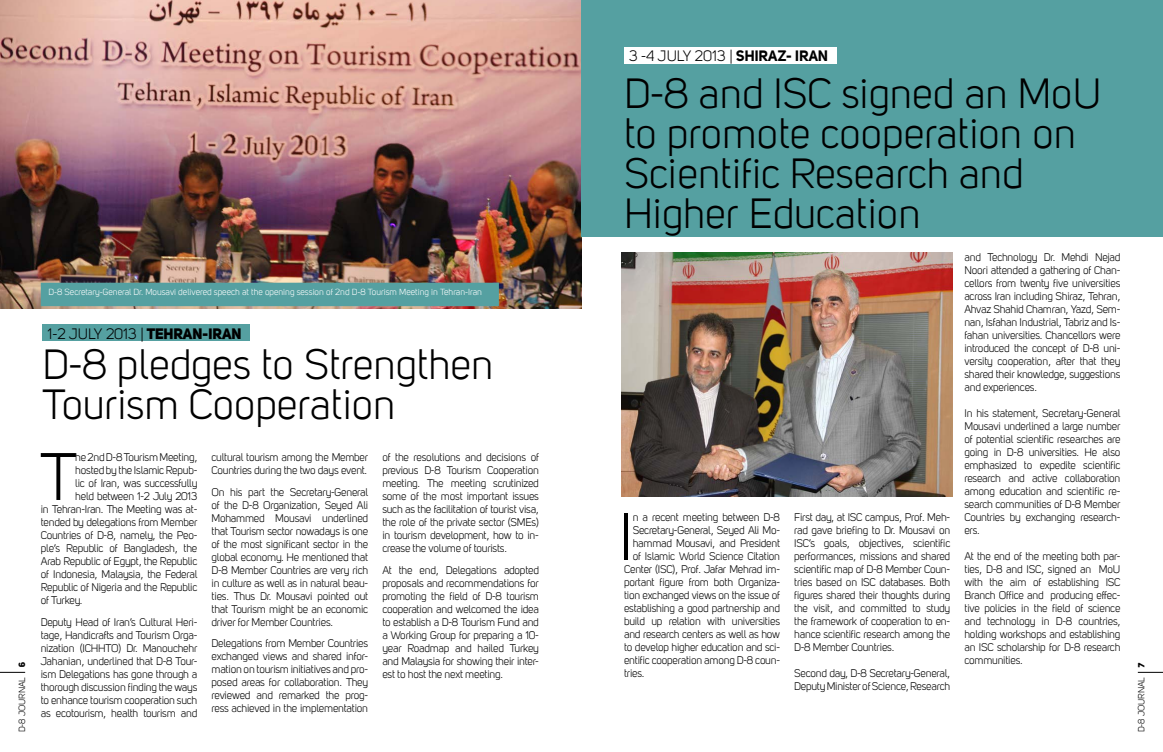
<style>
.page{position:relative;width:1163px;height:752px;background:#fff}
.page>*{position:absolute;margin:0;border:0;box-sizing:border-box;transform-origin:0 0}
.t1{font:66.1px "Uni Sans";color:#000}
.t2{font:42px/40px "Uni Sans";color:#000}
.t3{font:800 15px "Uni Sans";letter-spacing:-.005em;color:#000}
.t4{font:700 15px "Uni Sans";color:#000}
.t5{font:15px "Uni Sans";color:#000}
.t6{font:11px/13px "Uni Sans";letter-spacing:-.02em;color:#000;text-align:justify}
.t7{font:9px "Uni Sans";color:#fff}
.t8{font:9px "Uni Sans";color:#000}
.s1{font-weight:400}
.s2{font-weight:800}
</style>
<div class="page">
<svg style="left:0;top:671px;width:25px;height:1px"></svg>
<svg style="left:1138px;top:671px;width:24px;height:1px"></svg>
<img style="left:0;top:0;width:581px;height:308px">
<div style="left:43px;top:324px;width:206px;height:17px;background:#55a0a1"></div>
<div style="left:44px;top:285px;width:452px;height:18px;background:#55a0a1"></div>
<div style="left:41px;top:282px;width:458px;height:24px;border:6px solid #55a0a1"></div>
<div style="left:581px;top:0;width:581px;height:236px;background:#55a0a1"></div>
<div style="left:624px;top:47px;width:212px;height:16px;background:#fff"></div>
<img style="left:621px;top:252px;width:331px;height:244px">
<h3 class="t5" style="left:629px;top:47px;width:47px">3 -4 July</h3>
<h3 class="t4" style="left:694px;top:46px;width:135px"><span class="s1">2013 |</span> SHIRAZ- IRAN</h3>
<h2 class="t2" style="left:624px;top:74px;width:479px">D-8 and ISC signed an MoU to promote cooperation on<br>Scientific Research and<br>Higher Education</h2>
<p class="t6" style="left:964px;top:250px;width:157px">and Technology Dr. Mehdi Nejad Noori attended a gathering of Chan&shy;cellors from twenty five universities across Iran including Shiraz, Tehran, Ahvaz Shahid Chamran, Yazd, Sem&shy;nan, Isfahan Industrial, Tabriz and Is&shy;fahan universities. Chancellors were introduced the concept of D-8 uni&shy;versity cooperation, after that they shared their knowledge, suggestions and experiences.</p>
<p class="t6" style="left:964px;top:406px;width:157px">In his statement, Secretary-General Mousavi underlined a large number of potential scientific researches are going in D-8 universities. He also emphasized to expedite scientific research and active collaboration among education and scientific re&shy;search communities of D-8 Member Countries by exchanging research&shy;ers.</p>
<p class="t6" style="left:964px;top:549px;width:157px">At the end of the meeting both par&shy;ties, D-8 and ISC, signed an MoU with the aim of establishing ISC Branch Office and producing effec&shy;tive policies in the field of science and technology in D-8 countries, holding workshops and establishing an ISC scholarship for D-8 research communities.</p>
<p class="t7" style="left:49px;top:287px;width:435px">D-8 Secretary-General Dr. Mousavi delivered speech at the opening session of 2nd D-8 Tourism Meeting in Tehran-Iran</p>
<h3 class="t5" style="left:48px;top:324px;width:40px">1-2 July</h3>
<h3 class="t3" style="left:106px;top:324px;width:137px"><span class="s1">2013 |</span> TEHRAN-IRAN</h3>
<h2 class="t2" style="left:43px;top:344px;width:452px">D-8 pledges to Strengthen<br>Tourism Cooperation</h2>
<h1 class="t1" style="left:40px;top:438px;width:38px">T</h1>
<p class="t6" style="left:75px;top:450px;width:124px">he 2nd D-8 Tourism Meeting,</p>
<p class="t6" style="left:211px;top:450px;width:158px">cultural tourism among the Member<br>Countries during the two days event.</p>
<p class="t6" style="left:211px;top:485px;width:158px">On his part the Secretary-General of the D-8 Organization, Seyed Ali Mohammed Mousavi underlined that Tourism sector nowadays is one of the most significant sector in the global economy. He mentioned that D-8 Member Countries are very rich in culture as well as in natural beau&shy;ties. Thus Dr. Mousavi pointed out that Tourism might be an economic driver for Member Countries.</p>
<p class="t6" style="left:211px;top:636px;width:158px">Delegations from Member Countries exchanged views and shared infor&shy;mation on tourism initiatives and pro&shy;posed areas for collaboration. They reviewed and remarked the prog&shy;ress achieved in the implementation</p>
<p class="t6" style="left:382px;top:450px;width:158px">of the resolutions and decisions of previous D-8 Tourism Cooperation meeting. The meeting scrutinized some of the most important issues such as the facilitation of tourist visa, the role of the private sector (SMEs) in tourism development, how to in&shy;crease the volume of tourists.</p>
<p class="t6" style="left:382px;top:563px;width:158px">At the end, Delegations adopted proposals and recommendations for promoting the field of D-8 tourism cooperation and welcomed the idea to establish a D-8 Tourism Fund and a Working Group for preparing a 10- year Roadmap and hailed Turkey and Malaysia for showing their inter&shy;est to host the next meeting.</p>
<p class="t6" style="left:75px;top:463px;width:124px">hosted by the Islamic Repub-</p>
<p class="t6" style="left:75px;top:476px;width:124px">lic of Iran, was successfully</p>
<p class="t6" style="left:75px;top:489px;width:124px">held between 1-2 July 2013</p>
<p class="t6" style="left:41px;top:502px;width:158px">in Tehran-Iran. The Meeting was at-</p>
<p class="t6" style="left:41px;top:515px;width:158px">tended by delegations from Member</p>
<p class="t6" style="left:41px;top:528px;width:158px">Countries of D-8, namely, the Peo-</p>
<p class="t6" style="left:41px;top:541px;width:158px">ple’s Republic of Bangladesh, the</p>
<p class="t6" style="left:41px;top:554px;width:158px">Arab Republic of Egypt, the Republic</p>
<p class="t6" style="left:41px;top:567px;width:158px">of Indonesia, Malaysia, the Federal</p>
<p class="t6" style="left:41px;top:580px;width:158px">Republic of Nigeria and the Republic</p>
<p class="t6" style="left:41px;top:593px;width:43px">of Turkey.</p>
<p class="t6" style="left:41px;top:615px;width:158px">Deputy Head of Iran’s Cultural Heri&shy;tage, Handicrafts and Tourism Orga&shy;nization (ICHHTO) Dr. Manouchehr Jahanian, underlined that D-8 Tour&shy;ism Delegations has gone through a thorough discussion finding the ways to enhance tourism cooperation such as ecotourism, health tourism and</p>
<p class="t6" style="left:794px;top:510px;width:157px">First day, at ISC campus, Prof. Meh&shy;rad gave briefing to Dr. Mousavi on ISC’s goals, objectives, scientific performances, missions and shared scientific map of D-8 Member Coun&shy;tries based on ISC databases. Both figures shared their thoughts during the visit, and committed to study the framework of cooperation to en&shy;hance scientific research among the D-8 Member Countries.</p>
<p class="t6" style="left:794px;top:666px;width:157px">Second day, D-8 Secretary-General,<br>Deputy Minister of Science, Research</p>
<h1 class="t1" style="left:618px;top:498px;width:17px">I</h1>
<p class="t6" style="left:632px;top:510px;width:149px">n a recent meeting between D-8</p>
<p class="t6" style="left:632px;top:523px;width:149px">Secretary-General, Seyed Ali Mo-</p>
<p class="t6" style="left:632px;top:536px;width:149px">hammad Mousavi, and President</p>
<p class="t6" style="left:632px;top:549px;width:149px">of Islamic World Science Citation</p>
<p class="t6" style="left:624px;top:562px;width:157px">Center (ISC), Prof. Jafar Mehrad im-</p>
<p class="t6" style="left:624px;top:575px;width:157px">portant figure from both Organiza-</p>
<p class="t6" style="left:624px;top:588px;width:157px">tion exchanged views on the issue of</p>
<p class="t6" style="left:624px;top:601px;width:157px">establishing a good partnership and</p>
<p class="t6" style="left:624px;top:614px;width:157px">build up relation with universities</p>
<p class="t6" style="left:624px;top:627px;width:157px">and research centers as well as how</p>
<p class="t6" style="left:624px;top:640px;width:157px">to develop higher education and sci-</p>
<p class="t6" style="left:624px;top:653px;width:157px">entific cooperation among D-8 coun-</p>
<p class="t6" style="left:624px;top:666px;width:22px">tries.</p>
<p class="t8" style="left:17px;top:731px;width:72px;rotate:-90deg">D-8 JOURNAL <span class="s2">6</span></p>
<p class="t8" style="left:1136px;top:731px;width:71px;rotate:-90deg">D-8 JOURNAL <span class="s2">7</span></p>
</div>
